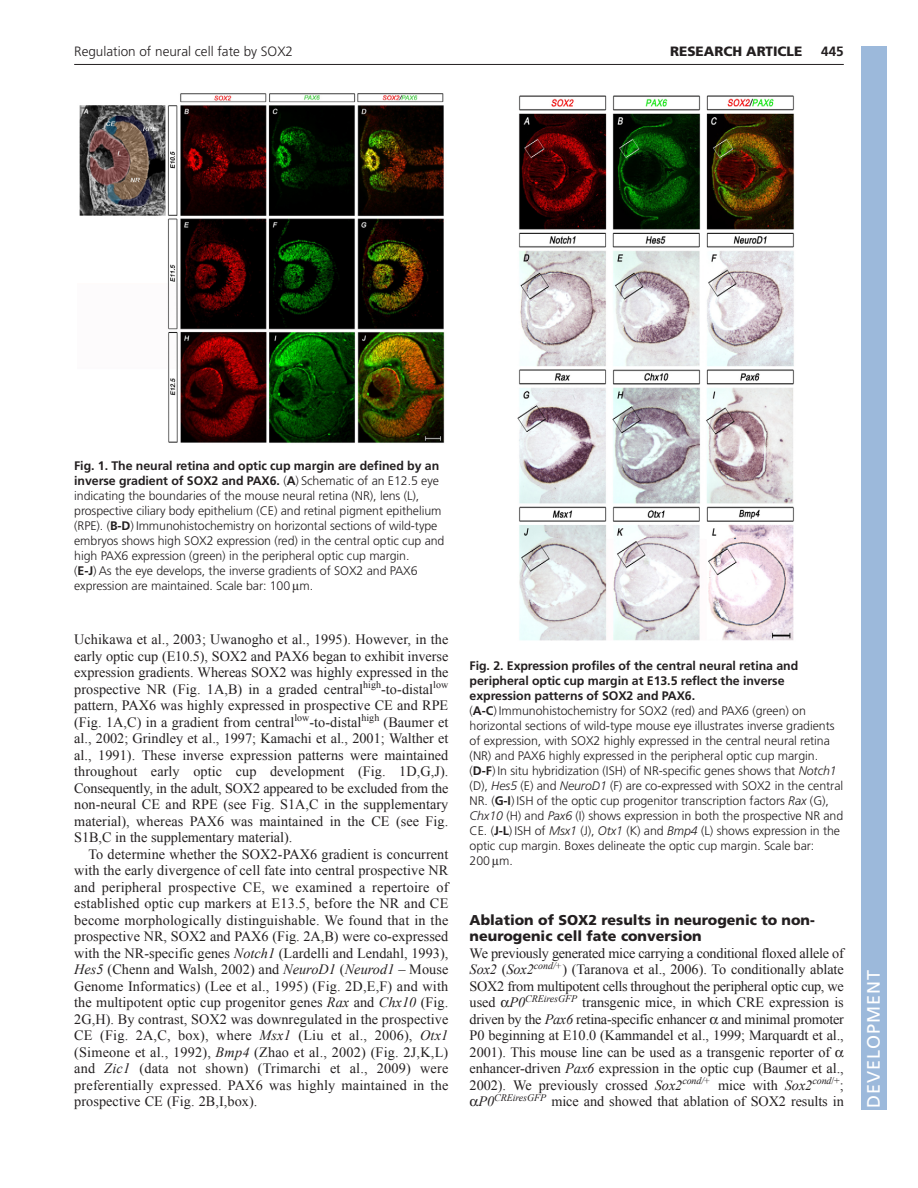
<style>
.page{position:relative;width:918px;height:1188px;background:#fff}
.page>*{position:absolute;margin:0;border:0;box-sizing:border-box;transform-origin:0 0}
.t1{font:18px "Frutiger LT Std";letter-spacing:.055em;color:#fff}
.t2{font:14.25px/16.5px "Times New Roman";letter-spacing:-.005em;color:#231f20;text-align:justify}
.t3{font:900 14.25px/16.5px "Frutiger LT Std";color:#231f20}
.t4{font:300 13.5px "Frutiger LT Std";color:#231f20}
.t5{font:900 13.5px "Frutiger LT Std";color:#231f20}
.t6{font:700 13.5px "Frutiger LT Std";color:#231f20}
.t7{font:300 12.3px/15px "Frutiger LT Std";letter-spacing:-.005em;color:#231f20}
.s1{font-weight:700}
.s2{font-style:italic}
</style>
<div class="page">
<hr style="left:74px;top:64px;width:770px;height:1px;background:#231f20">
<img style="left:79px;top:93px;width:366px;height:350px">
<img style="left:517px;top:95px;width:277px;height:546px">
<div style="left:861px;top:46px;width:25px;height:1064px;background:#9cb9db"></div>
<p class="t4" style="left:74px;top:46px;width:220px">Regulation of neural cell fate by SOX2</p>
<p class="t5" style="left:670px;top:46px;width:134px">RESEARCH ARTICLE</p>
<p class="t6" style="left:821px;top:46px;width:24px">445</p>
<p class="t7" style="left:74px;top:459px;width:372px"><span class="s1">Fig. 1. The neural retina and optic cup margin are defined by an inverse gradient of SOX2 and PAX6.</span> (<span class="s1">A</span>) Schematic of an E12.5 eye indicating the boundaries of the mouse neural retina (NR), lens (L), prospective ciliary body epithelium (CE) and retinal pigment epithelium (RPE). (<span class="s1">B-D</span>) Immunohistochemistry on horizontal sections of wild-type embryos shows high SOX2 expression (red) in the central optic cup and high PAX6 expression (green) in the peripheral optic cup margin.<br>(<span class="s1">E-J</span>) As the eye develops, the inverse gradients of SOX2 and PAX6 expression are maintained. Scale bar: 100 m.</p>
<p class="t2" style="left:74px;top:631px;width:376px">Uchikawa et al., 2003; Uwanogho et al., 1995). However, in the early optic cup (E10.5), SOX2 and PAX6 began to exhibit inverse expression gradients. Whereas SOX2 was highly expressed in the prospective NR (Fig. 1A,B) in a graded central<sup>high</sup>-to-distal<sup>low </sup>pattern, PAX6 was highly expressed in prospective CE and RPE (Fig. 1A,C) in a gradient from central<sup>low</sup>-to-distal<sup>high</sup> (Baumer et al., 2002; Grindley et al., 1997; Kamachi et al., 2001; Walther et al., 1991). These inverse expression patterns were maintained throughout early optic cup development (Fig. 1D,G,J).<br>Consequently, in the adult, SOX2 appeared to be excluded from the non-neural CE and RPE (see Fig. S1A,C in the supplementary material), whereas PAX6 was maintained in the CE (see Fig.<br>S1B,C in the supplementary material).</p>
<p class="t2" style="left:74px;top:846px;width:376px;text-indent:14px">To determine whether the SOX2-PAX6 gradient is concurrent with the early divergence of cell fate into central prospective NR and peripheral prospective CE, we examined a repertoire of established optic cup markers at E13.5, before the NR and CE become morphologically distinguishable. We found that in the prospective NR, SOX2 and PAX6 (Fig. 2A,B) were co-expressed with the NR-specific genes <span class="s2">Notch1</span> (Lardelli and Lendahl, 1993), <span class="s2">Hes5</span> (Chenn and Walsh, 2002) and <span class="s2">NeuroD1</span> (<span class="s2">Neurod1</span> – Mouse Genome Informatics) (Lee et al., 1995) (Fig. 2D,E,F) and with the multipotent optic cup progenitor genes <span class="s2">Rax</span> and <span class="s2">Chx10</span> (Fig.<br>2G,H). By contrast, SOX2 was downregulated in the prospective CE (Fig. 2A,C, box), where <span class="s2">Msx1</span> (Liu et al., 2006), <span class="s2">Otx1 </span>(Simeone et al., 1992), <span class="s2">Bmp4</span> (Zhao et al., 2002) (Fig. 2J,K,L) and <span class="s2">Zic1</span> (data not shown) (Trimarchi et al., 2009) were preferentially expressed. PAX6 was highly maintained in the prospective CE (Fig. 2B,I,box).</p>
<p class="t7" style="left:470px;top:660px;width:375px"><span class="s1">Fig. 2. Expression profiles of the central neural retina and peripheral optic cup margin at E13.5 reflect the inverse expression patterns of SOX2 and PAX6.<br></span>(<span class="s1">A-C</span>) Immunohistochemistry for SOX2 (red) and PAX6 (green) on horizontal sections of wild-type mouse eye illustrates inverse gradients of expression, with SOX2 highly expressed in the central neural retina (NR) and PAX6 highly expressed in the peripheral optic cup margin. (<span class="s1">D-F</span>) In situ hybridization (ISH) of NR-specific genes shows that <span class="s2">Notch1 </span>(D), <span class="s2">Hes5</span> (E) and <span class="s2">NeuroD1</span> (F) are co-expressed with SOX2 in the central NR. (<span class="s1">G-I</span>) ISH of the optic cup progenitor transcription factors <span class="s2">Rax</span> (G), <span class="s2">Chx10</span> (H) and <span class="s2">Pax6</span> (I) shows expression in both the prospective NR and CE. (<span class="s1">J-L</span>) ISH of <span class="s2">Msx1</span> (J), <span class="s2">Otx1</span> (K) and <span class="s2">Bmp4</span> (L) shows expression in the optic cup margin. Boxes delineate the optic cup margin. Scale bar:<br>200 m.</p>
<p class="t3" style="left:470px;top:913px;width:347px">Ablation of SOX2 results in neurogenic to non&shy;neurogenic cell fate conversion</p>
<p class="t2" style="left:470px;top:945px;width:376px">We previously generated mice carrying a conditional floxed allele of</p>
<p class="t2" style="left:470px;top:961px;width:376px"><span class="s2">Sox2</span> (<span class="s2">Sox2</span><sup>cond/+</sup>) (Taranova et al., 2006). To conditionally ablate</p>
<p class="t2" style="left:470px;top:978px;width:376px">SOX2 from multipotent cells throughout the peripheral optic cup, we</p>
<p class="t2" style="left:470px;top:994px;width:376px">used <span class="s2">P0</span><sup>CREiresGFP</sup> transgenic mice, in which CRE expression is</p>
<p class="t2" style="left:470px;top:1011px;width:376px">driven by the <span class="s2">Pax6</span> retina-specific enhancer and minimal promoter</p>
<p class="t2" style="left:470px;top:1027px;width:376px">P0 beginning at E10.0 (Kammandel et al., 1999; Marquardt et al.,</p>
<p class="t2" style="left:470px;top:1044px;width:362px">2001). This mouse line can be used as a transgenic reporter of</p>
<p class="t2" style="left:470px;top:1060px;width:376px">enhancer-driven <span class="s2">Pax6</span> expression in the optic cup (Baumer et al.,</p>
<p class="t2" style="left:470px;top:1077px;width:376px">2002). We previously crossed <span class="s2">Sox2</span><sup>cond/+</sup> mice with <span class="s2">Sox2</span><sup>cond</sup><sup>/+</sup>;</p>
<p class="t2" style="left:479px;top:1093px;width:367px"><span class="s2">P0</span><sup>CREiresGFP</sup> mice and showed that ablation of SOX2 results in</p>
<p class="t1" style="left:863px;top:1108px;width:140px;rotate:-90deg">DEVELOPMENT</p>
</div>
